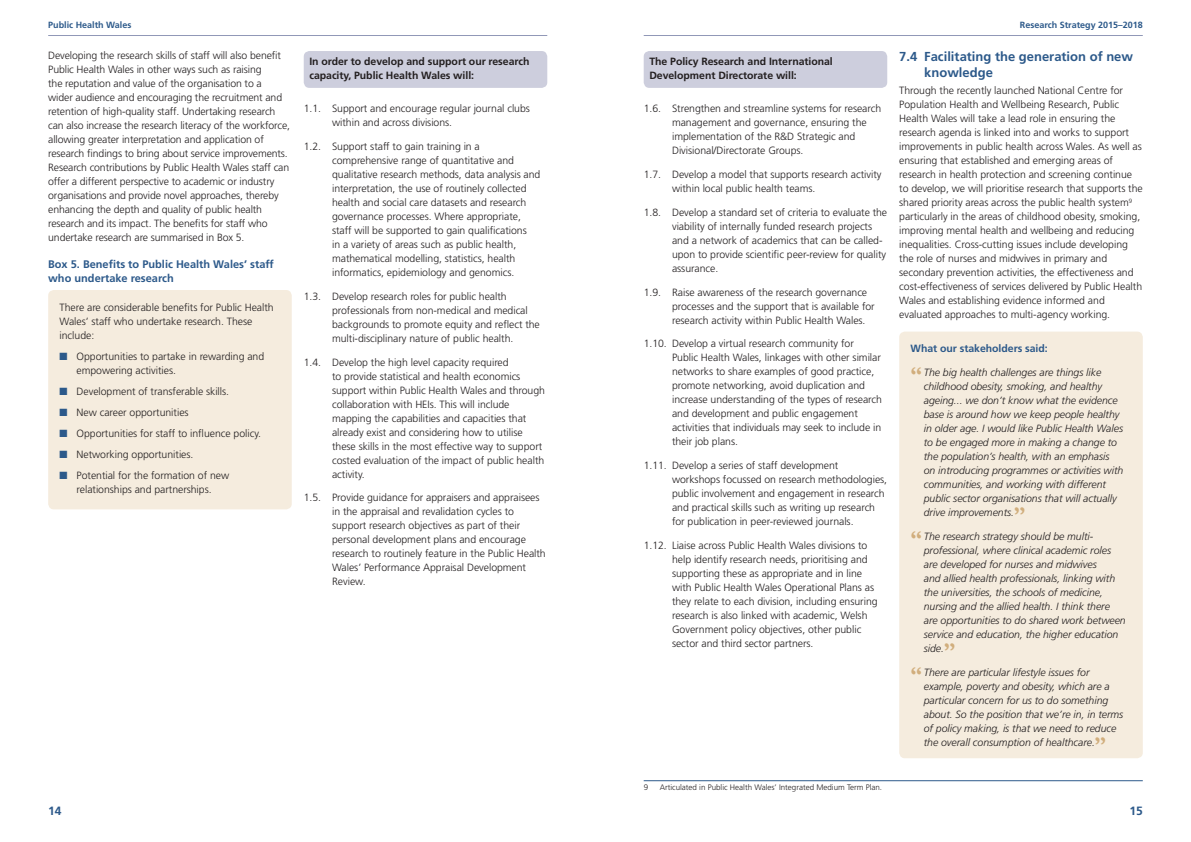
<style>
.page{position:relative;width:1191px;height:842px;background:#fff}
.page>*{position:absolute;margin:0;border:0;box-sizing:border-box;transform-origin:0 0}
.t1{font:700 13px/16px "Frutiger";color:#2c598a}
.t2{font:700 12px "Frutiger";color:#2c598a}
.t3{font:700 11px/14px "Frutiger";color:#2c598a}
.t4{font:300 10.5px/14px "Frutiger";letter-spacing:-.005em;color:#231f20}
.t5{font:italic 300 10.5px/14px "Frutiger";letter-spacing:-.005em;color:#231f20}
.t6{font:700 10.5px/14px "Frutiger";letter-spacing:-.005em;color:#231f20}
.t7{font:700 10.5px "Frutiger";letter-spacing:-.005em;color:#2c598a}
.t8{font:700 9px "Frutiger";color:#2c598a}
.t9{font:300 8px "Frutiger";color:#231f20}
.s1{color:#2c598a}
.s2{font-family:"Garamond";font-weight:700;font-style:normal;font-size:23px;color:#d1ae7d}
</style>
<div class="page">
<hr style="left:643px;top:780px;width:499px;height:1px;background:#2c598a">
<div style="left:48px;top:290px;width:244px;height:219px;background:#f5ecde;border-radius:6px"></div>
<div style="left:304px;top:51px;width:243px;height:37px;background:#cdcedd;border-radius:6px"></div>
<div style="left:643px;top:51px;width:244px;height:37px;background:#cdcedd;border-radius:6px"></div>
<div style="left:899px;top:332px;width:243px;height:426px;background:#f5ecde;border-radius:6px"></div>
<hr style="left:48px;top:35px;width:499px;height:1px;background:#9198b7">
<hr style="left:643px;top:35px;width:499px;height:1px;background:#9198b7">
<p class="t8" style="left:48px;top:19px;width:85px">Public Health Wales</p>
<p class="t8" style="left:1019px;top:19px;width:124px">Research Strategy 2015–2018</p>
<p class="t4" style="left:48px;top:49px;width:243px">Developing the research skills of staff will also benefit Public Health Wales in other ways such as raising<br>the reputation and value of the organisation to a<br>wider audience and encouraging the recruitment and retention of high-quality staff. Undertaking research can also increase the research literacy of the workforce, allowing greater interpretation and application of research findings to bring about service improvements.<br>Research contributions by Public Health Wales staff can offer a different perspective to academic or industry organisations and provide novel approaches, thereby enhancing the depth and quality of public health research and its impact. The benefits for staff who undertake research are summarised in Box 5.</p>
<p class="t3" style="left:48px;top:257px;width:227px">Box 5. Benefits to Public Health Wales’ staff who undertake research</p>
<p class="t4" style="left:60px;top:300px;width:216px">There are considerable benefits for Public Health<br>Wales’ staff who undertake research. These include:</p>
<p class="t4" style="left:77px;top:349px;width:189px;text-indent:-17px"><span class="s1">■</span> Opportunities to partake in rewarding and empowering activities.</p>
<p class="t4" style="left:60px;top:384px;width:171px"><span class="s1">■</span> Development of transferable skills.</p>
<p class="t4" style="left:60px;top:405px;width:131px"><span class="s1">■</span> New career opportunities</p>
<p class="t4" style="left:60px;top:426px;width:203px"><span class="s1">■</span> Opportunities for staff to influence policy.</p>
<p class="t4" style="left:60px;top:447px;width:135px"><span class="s1">■</span> Networking opportunities.</p>
<p class="t4" style="left:60px;top:468px;width:171px;text-align:center"><span class="s1">■</span> Potential for the formation of new relationships and partnerships.</p>
<p class="t6" style="left:309px;top:54px;width:221px">In order to develop and support our research capacity, Public Health Wales will:</p>
<p class="t4" style="left:332px;top:101px;width:199px;text-indent:-28px">1.1. Support and encourage regular journal clubs within and across divisions.</p>
<p class="t4" style="left:332px;top:139px;width:210px;text-indent:-28px">1.2. Support staff to gain training in a comprehensive range of quantitative and qualitative research methods, data analysis and interpretation, the use of routinely collected health and social care datasets and research governance processes. Where appropriate, staff will be supported to gain qualifications<br>in a variety of areas such as public health, mathematical modelling, statistics, health informatics, epidemiology and genomics.</p>
<p class="t4" style="left:332px;top:289px;width:209px;text-indent:-28px">1.3. Develop research roles for public health professionals from non-medical and medical backgrounds to promote equity and reflect the multi-disciplinary nature of public health.</p>
<p class="t4" style="left:332px;top:355px;width:214px;text-indent:-28px">1.4. Develop the high level capacity required<br>to provide statistical and health economics support within Public Health Wales and through collaboration with HEIs. This will include mapping the capabilities and capacities that already exist and considering how to utilise these skills in the most effective way to support costed evaluation of the impact of public health activity.</p>
<p class="t4" style="left:332px;top:491px;width:215px;text-indent:-28px">1.5. Provide guidance for appraisers and appraisees in the appraisal and revalidation cycles to support research objectives as part of their personal development plans and encourage research to routinely feature in the Public Health Wales’ Performance Appraisal Development Review.</p>
<p class="t6" style="left:649px;top:54px;width:185px">The Policy Research and International<br>Development Directorate will:</p>
<p class="t4" style="left:672px;top:101px;width:211px;text-indent:-28px">1.6. Strengthen and streamline systems for research management and governance, ensuring the implementation of the R&amp;D Strategic and Divisional/Directorate Groups.</p>
<p class="t4" style="left:672px;top:167px;width:211px;text-indent:-28px">1.7. Develop a model that supports research activity within local public health teams.</p>
<p class="t4" style="left:672px;top:205px;width:217px;text-indent:-28px">1.8. Develop a standard set of criteria to evaluate the viability of internally funded research projects and a network of academics that can be called&shy;upon to provide scientific peer-review for quality assurance.</p>
<p class="t4" style="left:672px;top:285px;width:204px;text-indent:-28px">1.9. Raise awareness of the research governance processes and the support that is available for research activity within Public Health Wales.</p>
<p class="t4" style="left:672px;top:337px;width:211px;text-indent:-28px">1.10. Develop a virtual research community for Public Health Wales, linkages with other similar networks to share examples of good practice, promote networking, avoid duplication and increase understanding of the types of research and development and public engagement activities that individuals may seek to include in their job plans.</p>
<p class="t4" style="left:672px;top:459px;width:217px;text-indent:-28px">1.11. Develop a series of staff development workshops focussed on research methodologies, public involvement and engagement in research and practical skills such as writing up research for publication in peer-reviewed journals.</p>
<p class="t4" style="left:672px;top:539px;width:207px;text-indent:-28px">1.12. Liaise across Public Health Wales divisions to help identify research needs, prioritising and supporting these as appropriate and in line with Public Health Wales Operational Plans as they relate to each division, including ensuring research is also linked with academic, Welsh Government policy objectives, other public sector and third sector partners.</p>
<p class="t1" style="left:924px;top:49px;width:210px;text-indent:-25px">7.4 Facilitating the generation of new knowledge</p>
<p class="t4" style="left:899px;top:83px;width:245px">Through the recently launched National Centre for Population Health and Wellbeing Research, Public Health Wales will take a lead role in ensuring the research agenda is linked into and works to support improvements in public health across Wales. As well as ensuring that established and emerging areas of research in health protection and screening continue to develop, we will prioritise research that supports the shared priority areas across the public health system<sup>9 </sup>particularly in the areas of childhood obesity, smoking, improving mental health and wellbeing and reducing inequalities. Cross-cutting issues include developing the role of nurses and midwives in primary and secondary prevention activities, the effectiveness and cost-effectiveness of services delivered by Public Health Wales and establishing evidence informed and evaluated approaches to multi-agency working.</p>
<p class="t7" style="left:910px;top:342px;width:139px">What our stakeholders said:</p>
<p class="t5" style="left:923px;top:365px;width:201px;text-indent:-13px"><span class="s2">“</span> The big health challenges are things like childhood obesity, smoking, and healthy ageing... we don’t know what the evidence base is around how we keep people healthy in older age. I would like Public Health Wales to be engaged more in making a change to the population’s health, with an emphasis on introducing programmes or activities with communities, and working with different public sector organisations that will actually drive improvements.<span class="s2">”</span></p>
<p class="t5" style="left:923px;top:529px;width:203px;text-indent:-13px"><span class="s2">“</span> The research strategy should be multi&shy;professional, where clinical academic roles are developed for nurses and midwives<br>and allied health professionals, linking with the universities, the schools of medicine, nursing and the allied health. I think there are opportunities to do shared work between service and education, the higher education side.<span class="s2">”</span></p>
<p class="t5" style="left:923px;top:665px;width:201px;text-indent:-13px"><span class="s2">“</span> There are particular lifestyle issues for example, poverty and obesity, which are a particular concern for us to do something about. So the position that we’re in, in terms of policy making, is that we need to reduce the overall consumption of healthcare.<span class="s2">”</span></p>
<p class="t9" style="left:643px;top:783px;width:6px">9</p>
<p class="t9" style="left:659px;top:783px;width:224px">Articulated in Public Health Wales’ Integrated Medium Term Plan.</p>
<p class="t2" style="left:48px;top:804px;width:15px">14</p>
<p class="t2" style="left:1129px;top:804px;width:15px">15</p>
</div>
